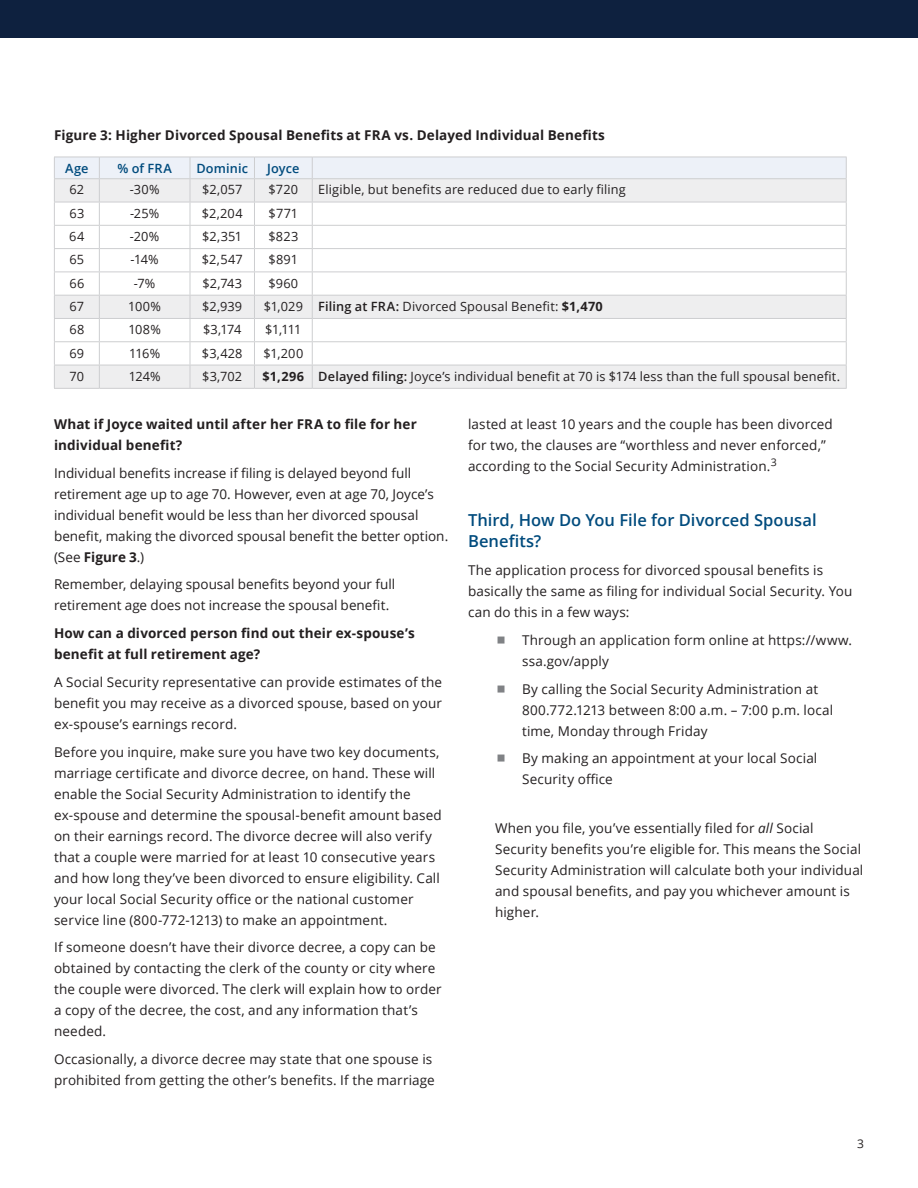
<style>
.page{position:relative;width:918px;height:1188px;background:#fff}
.page>*{position:absolute;margin:0;border:0;box-sizing:border-box;transform-origin:0 0}
.text{font:600 16.5px/21px "Open Sans";color:#004b7d}
.text-2{font:13.5px/21px "Open Sans";letter-spacing:.01em;color:#231f20}
.text-3{font:700 13.5px/21px "Open Sans";letter-spacing:.01em;color:#231f20}
.Figure_Heading{font:700 13.5px "Open Sans";letter-spacing:.01em;color:#231f20}
.text-4{font:12.75px "Open Sans";letter-spacing:.015em;color:#231f20}
.text-5{font:600 12.75px "Open Sans";letter-spacing:.01em;color:#004b7d}
.text-6{font:700 12.75px "Open Sans";color:#231f20}
.t1{font:12px "Open Sans";color:#231f20}
.s1{font-weight:600}
.s2{font-weight:700}
.s3{font-style:italic}
</style>
<div class="page">
<div style="left:0;top:0;width:918px;height:38px;background:#0e213f"></div>
<hr style="left:54px;top:388px;width:45px;height:1px;background:#cdced0">
<hr style="left:99px;top:388px;width:91px;height:1px;background:#cdced0">
<hr style="left:190px;top:388px;width:64px;height:1px;background:#cdced0">
<hr style="left:254px;top:388px;width:58px;height:1px;background:#cdced0">
<hr style="left:312px;top:388px;width:535px;height:1px;background:#cdced0">
<svg style="left:54px;top:157px;width:793px;height:231px"></svg>
<hr style="left:54px;top:178px;width:45px;height:1px;background:#cdced0">
<hr style="left:99px;top:178px;width:91px;height:1px;background:#cdced0">
<hr style="left:190px;top:178px;width:64px;height:1px;background:#cdced0">
<hr style="left:254px;top:178px;width:58px;height:1px;background:#cdced0">
<hr style="left:312px;top:178px;width:535px;height:1px;background:#cdced0">
<h3 class="Figure_Heading" style="left:54px;top:126px;width:552px">Figure 3: Higher Divorced Spousal Benefits at FRA vs. Delayed Individual Benefits</h3>
<p class="text-5" style="left:65px;top:159px;width:25px">Age</p>
<p class="text-5" style="left:117px;top:159px;width:56px">% of FRA</p>
<p class="text-5" style="left:196px;top:159px;width:53px">Dominic</p>
<p class="text-5" style="left:267px;top:159px;width:34px">Joyce</p>
<p class="text-4" style="left:69px;top:181px;width:16px">62</p>
<p class="text-4" style="left:130px;top:181px;width:31px">-30%</p>
<p class="text-4" style="left:202px;top:181px;width:42px">$2,057</p>
<p class="text-4" style="left:269px;top:181px;width:31px">$720</p>
<p class="text-4" style="left:318px;top:181px;width:309px">Eligible, but benefits are reduced due to early filing</p>
<p class="text-4" style="left:69px;top:204px;width:16px">63</p>
<p class="text-4" style="left:130px;top:204px;width:31px">-25%</p>
<p class="text-4" style="left:202px;top:204px;width:43px">$2,204</p>
<p class="text-4" style="left:269px;top:204px;width:31px">$771</p>
<p class="text-4" style="left:69px;top:228px;width:17px">64</p>
<p class="text-4" style="left:130px;top:228px;width:31px">-20%</p>
<p class="text-4" style="left:202px;top:228px;width:42px">$2,351</p>
<p class="text-4" style="left:268px;top:228px;width:32px">$823</p>
<p class="text-4" style="left:69px;top:251px;width:16px">65</p>
<p class="text-4" style="left:131px;top:251px;width:30px">-14%</p>
<p class="text-4" style="left:202px;top:251px;width:42px">$2,547</p>
<p class="text-4" style="left:269px;top:251px;width:31px">$891</p>
<p class="text-4" style="left:69px;top:274px;width:16px">66</p>
<p class="text-4" style="left:134px;top:274px;width:23px">-7%</p>
<p class="text-4" style="left:202px;top:274px;width:41px">$2,743</p>
<p class="text-4" style="left:268px;top:274px;width:31px">$960</p>
<p class="text-4" style="left:70px;top:298px;width:16px">67</p>
<p class="text-4" style="left:128px;top:298px;width:34px">100%</p>
<p class="text-4" style="left:202px;top:298px;width:42px">$2,939</p>
<p class="text-4" style="left:264px;top:298px;width:41px">$1,029</p>
<p class="text-4" style="left:318px;top:298px;width:286px"><span class="s1">Filing at FRA:</span> Divorced Spousal Benefit: <span class="s2">$1,470</span></p>
<p class="text-4" style="left:69px;top:321px;width:16px">68</p>
<p class="text-4" style="left:128px;top:321px;width:34px">108%</p>
<p class="text-4" style="left:203px;top:321px;width:40px">$3,174</p>
<p class="text-4" style="left:265px;top:321px;width:38px">$1,111</p>
<p class="text-4" style="left:70px;top:344px;width:16px">69</p>
<p class="text-4" style="left:129px;top:344px;width:33px">116%</p>
<p class="text-4" style="left:202px;top:344px;width:42px">$3,428</p>
<p class="text-4" style="left:263px;top:344px;width:41px">$1,200</p>
<p class="text-4" style="left:70px;top:367px;width:16px">70</p>
<p class="text-4" style="left:129px;top:367px;width:33px">124%</p>
<p class="text-4" style="left:202px;top:367px;width:41px">$3,702</p>
<p class="text-6" style="left:263px;top:367px;width:43px">$1,296</p>
<p class="text-4" style="left:318px;top:367px;width:523px"><span class="s1">Delayed filing:</span> Joyce’s individual benefit at 70 is $174 less than the full spousal benefit.</p>
<p class="text-3" style="left:54px;top:413px;width:364px">What if Joyce waited until after her FRA to file for her individual benefit?</p>
<p class="text-2" style="left:54px;top:462px;width:396px">Individual benefits increase if filing is delayed beyond full retirement age up to age 70. However, even at age 70, Joyce’s individual benefit would be less than her divorced spousal benefit, making the divorced spousal benefit the better option. (See <span class="s2">Figure 3</span>.)</p>
<p class="text-2" style="left:54px;top:574px;width:343px">Remember, delaying spousal benefits beyond your full retirement age does not increase the spousal benefit.</p>
<p class="text-3" style="left:54px;top:622px;width:362px">How can a divorced person find out their ex-spouse’s benefit at full retirement age?</p>
<p class="text-2" style="left:54px;top:671px;width:390px;text-align:justify">A Social Security representative can provide estimates of the benefit you may receive as a divorced spouse, based on your ex-spouse’s earnings record.</p>
<p class="text-2" style="left:54px;top:741px;width:389px">Before you inquire, make sure you have two key documents, marriage certificate and divorce decree, on hand. These will enable the Social Security Administration to identify the ex-spouse and determine the spousal-benefit amount based on their earnings record. The divorce decree will also verify that a couple were married for at least 10 consecutive years and how long they’ve been divorced to ensure eligibility. Call your local Social Security office or the national customer service line (800-772-1213) to make an appointment.</p>
<p class="text-2" style="left:54px;top:937px;width:389px">If someone doesn’t have their divorce decree, a copy can be obtained by contacting the clerk of the county or city where the couple were divorced. The clerk will explain how to order a copy of the decree, the cost, and any information that’s needed.</p>
<p class="text-2" style="left:54px;top:1048px;width:382px">Occasionally, a divorce decree may state that one spouse is prohibited from getting the other’s benefits. If the marriage</p>
<p class="text-2" style="left:468px;top:413px;width:366px">lasted at least 10 years and the couple has been divorced for two, the clauses are “worthless and never enforced,” according to the Social Security Administration.<sup>3</sup></p>
<p class="text" style="left:468px;top:510px;width:350px">Third, How Do You File for Divorced Spousal<br>Benefits?</p>
<p class="text-2" style="left:468px;top:559px;width:386px">The application process for divorced spousal benefits is basically the same as filing for individual Social Security. You can do this in a few ways:</p>
<p class="text-2" style="left:522px;top:629px;width:332px">Through an application form online at https://www. ssa.gov/apply</p>
<p class="text-2" style="left:522px;top:678px;width:313px">By calling the Social Security Administration at<br>800.772.1213 between 8:00 a.m. – 7:00 p.m. local time, Monday through Friday</p>
<p class="text-2" style="left:522px;top:748px;width:297px">By making an appointment at your local Social<br>Security office</p>
<p class="text-2" style="left:495px;top:817px;width:370px">When you file, you’ve essentially filed for <span class="s3">all</span> Social Security benefits you’re eligible for. This means the Social Security Administration will calculate both your individual and spousal benefits, and pay you whichever amount is higher.</p>
<p class="t1" style="left:857px;top:1135px;width:8px">3</p>
</div>
